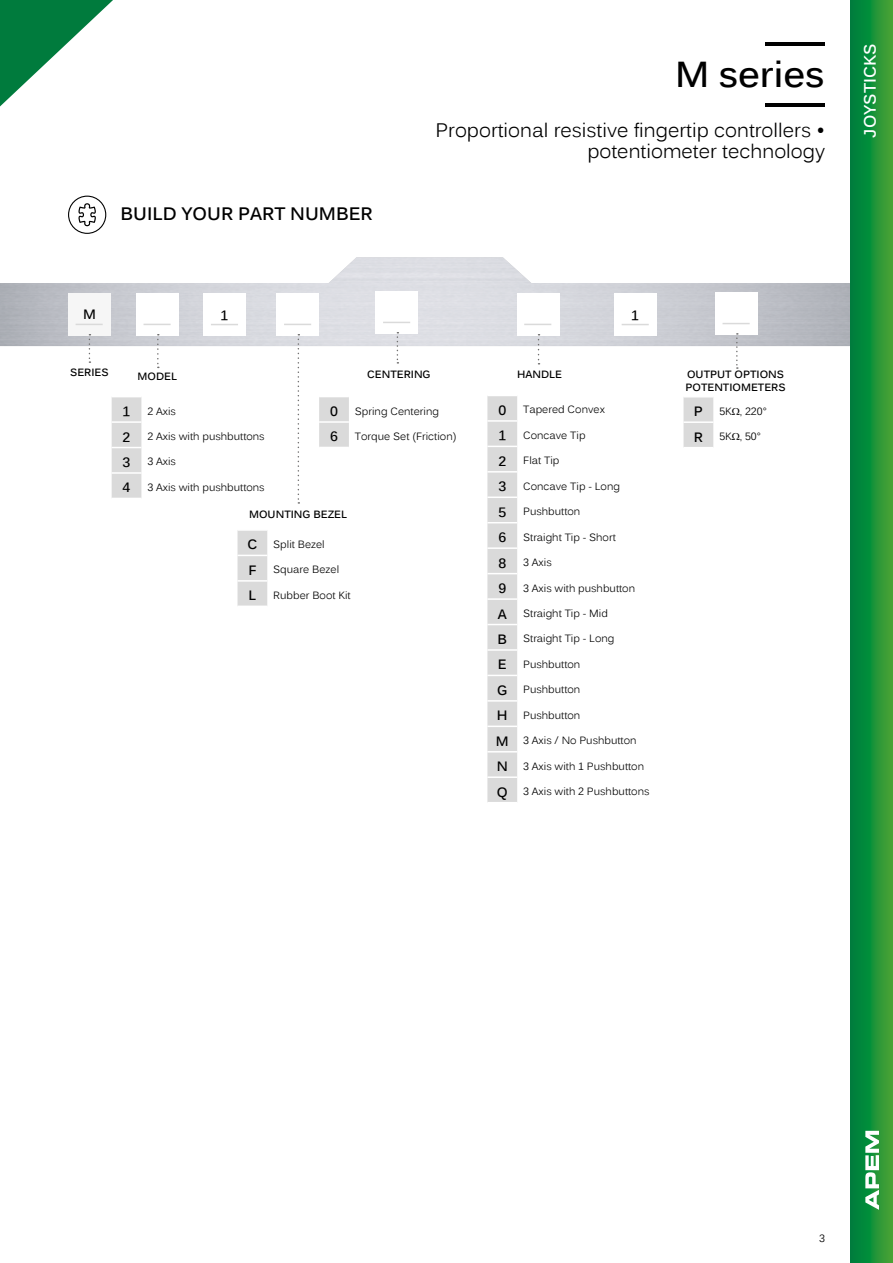
<style>
.page{position:relative;width:893px;height:1263px;background:#fff}
.page>*{position:absolute;margin:0;border:0;box-sizing:border-box;transform-origin:0 0}
.t1{font:700 36px "Kalinga";color:#000}
.t2{font:19.5px/21px "Kalinga";color:#000;text-align:right}
.t3{font:700 18px "Kalinga";color:#000}
.t4{font:700 16.5px "Kalinga";color:#fff}
.t5{font:700 13.5px "Kalinga";color:#000}
.t6{font:10.5px "Kalinga";color:#000}
.t7{font:700 10.5px/12.6px "Kalinga";color:#000}
.s1{font-weight:700;font-size:13.5px}
</style>
<div class="page">
<svg style="left:68px;top:196px;width:38px;height:38px"></svg>
<div style="left:68px;top:293px;width:43px;height:43px;background:#f6f6f6"></div>
<svg style="left:89px;top:334px;width:1px;height:29px"></svg>
<svg style="left:76px;top:324px;width:27px;height:1px"></svg>
<svg style="left:112px;top:397px;width:29px;height:101px;background:#dbdbdb"></svg>
<svg style="left:157px;top:334px;width:2px;height:34px"></svg>
<svg style="left:144px;top:324px;width:27px;height:1px"></svg>
<svg style="left:397px;top:332px;width:1px;height:32px"></svg>
<svg style="left:383px;top:322px;width:27px;height:1px"></svg>
<hr style="left:766px;top:103px;width:59px;height:3px;background:#000">
<hr style="left:766px;top:43px;width:59px;height:3px;background:#000">
<svg style="left:684px;top:397px;width:29px;height:50px"></svg>
<svg style="left:736px;top:333px;width:2px;height:36px"></svg>
<svg style="left:722px;top:323px;width:28px;height:1px"></svg>
<svg style="left:487px;top:396px;width:30px;height:406px;background:#dbdbdb"></svg>
<hr style="left:487px;top:420px;width:30px;height:2px;background:#fff">
<hr style="left:487px;top:446px;width:30px;height:1px;background:#fff">
<hr style="left:487px;top:471px;width:30px;height:2px;background:#fff">
<hr style="left:487px;top:496px;width:30px;height:2px;background:#fff">
<hr style="left:487px;top:522px;width:30px;height:1px;background:#fff">
<hr style="left:487px;top:547px;width:30px;height:2px;background:#fff">
<hr style="left:487px;top:573px;width:30px;height:1px;background:#fff">
<hr style="left:487px;top:598px;width:30px;height:2px;background:#fff">
<hr style="left:487px;top:624px;width:30px;height:1px;background:#fff">
<hr style="left:487px;top:649px;width:30px;height:2px;background:#fff">
<hr style="left:487px;top:675px;width:30px;height:1px;background:#fff">
<hr style="left:487px;top:700px;width:30px;height:2px;background:#fff">
<hr style="left:487px;top:725px;width:30px;height:2px;background:#fff">
<hr style="left:487px;top:751px;width:30px;height:1px;background:#fff">
<hr style="left:487px;top:776px;width:30px;height:2px;background:#fff">
<svg style="left:538px;top:334px;width:1px;height:30px"></svg>
<svg style="left:524px;top:324px;width:27px;height:1px"></svg>
<svg style="left:298px;top:334px;width:1px;height:170px"></svg>
<svg style="left:284px;top:324px;width:27px;height:1px"></svg>
<svg style="left:211px;top:324px;width:27px;height:1px"></svg>
<div style="left:237px;top:531px;width:30px;height:74px;background:#dadada"></div>
<hr style="left:237px;top:555px;width:30px;height:1px;background:#fff">
<hr style="left:237px;top:580px;width:30px;height:2px;background:#fff">
<svg style="left:319px;top:397px;width:30px;height:50px"></svg>
<hr style="left:319px;top:421px;width:30px;height:2px;background:#fff">
<svg style="left:622px;top:324px;width:27px;height:1px"></svg>
<svg style="left:850px;top:0;width:43px;height:1263px;background:#199039"></svg>
<svg style="left:0;top:0;width:113px;height:106px"></svg>
<svg style="left:865px;top:1131px;width:14px;height:79px"></svg>
<h3 class="t3" style="left:120px;top:202px;width:254px">BUILD YOUR PART NUMBER</h3>
<h1 class="t1" style="left:675px;top:51px;width:151px">M series</h1>
<h2 class="t2" style="left:436px;top:120px;width:391px">Proportional resistive fingertip controllers • potentiometer technology</h2>
<p class="t5" style="left:83px;top:305px;width:14px">M</p>
<p class="t5" style="left:221px;top:306px;width:9px">1</p>
<p class="t7" style="left:70px;top:367px;width:40px">SERIES</p>
<p class="t7" style="left:138px;top:371px;width:41px">MODEL</p>
<p class="t5" style="left:123px;top:402px;width:9px">1</p>
<p class="t6" style="left:147px;top:404px;width:30px">2 Axis</p>
<p class="t5" style="left:123px;top:428px;width:9px">2</p>
<p class="t6" style="left:147px;top:430px;width:119px">2 Axis with pushbuttons</p>
<p class="t5" style="left:123px;top:453px;width:9px">3</p>
<p class="t6" style="left:147px;top:455px;width:30px">3 Axis</p>
<p class="t5" style="left:123px;top:479px;width:9px">4</p>
<p class="t6" style="left:147px;top:480px;width:119px">3 Axis with pushbuttons</p>
<p class="t7" style="left:367px;top:369px;width:65px">CENTERING</p>
<p class="t5" style="left:330px;top:402px;width:9px">0</p>
<p class="t6" style="left:355px;top:404px;width:86px">Spring Centering</p>
<p class="t5" style="left:330px;top:428px;width:9px">6</p>
<p class="t6" style="left:355px;top:429px;width:103px">Torque Set (Friction)</p>
<p class="t7" style="left:249px;top:508px;width:100px">MOUNTING BEZEL</p>
<p class="t6" style="left:247px;top:537px;width:79px"><span class="s1">C</span> Split Bezel</p>
<p class="t6" style="left:248px;top:563px;width:92px"><span class="s1">F</span> Square Bezel</p>
<p class="t5" style="left:249px;top:587px;width:9px">L</p>
<p class="t6" style="left:273px;top:588px;width:79px">Rubber Boot Kit</p>
<p class="t7" style="left:517px;top:369px;width:47px">HANDLE</p>
<p class="t5" style="left:631px;top:306px;width:9px">1</p>
<p class="t5" style="left:498px;top:401px;width:9px">0</p>
<p class="t6" style="left:523px;top:403px;width:83px">Tapered Convex</p>
<p class="t5" style="left:498px;top:427px;width:9px">1</p>
<p class="t6" style="left:523px;top:428px;width:64px">Concave Tip</p>
<p class="t5" style="left:498px;top:452px;width:9px">2</p>
<p class="t6" style="left:523px;top:454px;width:38px">Flat Tip</p>
<p class="t5" style="left:498px;top:478px;width:9px">3</p>
<p class="t6" style="left:523px;top:479px;width:98px">Concave Tip - Long</p>
<p class="t5" style="left:498px;top:503px;width:9px">5</p>
<p class="t6" style="left:523px;top:505px;width:59px">Pushbutton</p>
<p class="t5" style="left:498px;top:529px;width:9px">6</p>
<p class="t6" style="left:523px;top:530px;width:94px">Straight Tip - Short</p>
<p class="t5" style="left:498px;top:554px;width:9px">8</p>
<p class="t6" style="left:523px;top:556px;width:30px">3 Axis</p>
<p class="t5" style="left:498px;top:579px;width:9px">9</p>
<p class="t6" style="left:523px;top:581px;width:113px">3 Axis with pushbutton</p>
<p class="t6" style="left:498px;top:607px;width:112px"><span class="s1">A</span> Straight Tip - Mid</p>
<p class="t6" style="left:498px;top:632px;width:118px"><span class="s1">B</span> Straight Tip - Long</p>
<p class="t6" style="left:498px;top:657px;width:84px"><span class="s1">E</span> Pushbutton</p>
<p class="t6" style="left:497px;top:683px;width:85px"><span class="s1">G</span> Pushbutton</p>
<p class="t6" style="left:497px;top:708px;width:85px"><span class="s1">H</span> Pushbutton</p>
<p class="t6" style="left:496px;top:734px;width:142px"><span class="s1">M</span> 3 Axis / No Pushbutton</p>
<p class="t6" style="left:497px;top:759px;width:149px"><span class="s1">N</span> 3 Axis with 1 Pushbutton</p>
<p class="t6" style="left:497px;top:785px;width:154px"><span class="s1">Q</span> 3 Axis with 2 Pushbuttons</p>
<p class="t7" style="left:685px;top:369px;width:102px">OUTPUT OPTIONS<br>POTENTIOMETERS</p>
<p class="t6" style="left:694px;top:404px;width:74px"><span class="s1">P</span> 5K , 220°</p>
<p class="t6" style="left:694px;top:430px;width:69px"><span class="s1">R</span> 5K , 50°</p>
<h3 class="t4" style="left:859px;top:138px;width:96px;rotate:-90deg">JOYSTICKS</h3>
<p class="t6" style="left:819px;top:1231px;width:7px">3</p>
</div>
